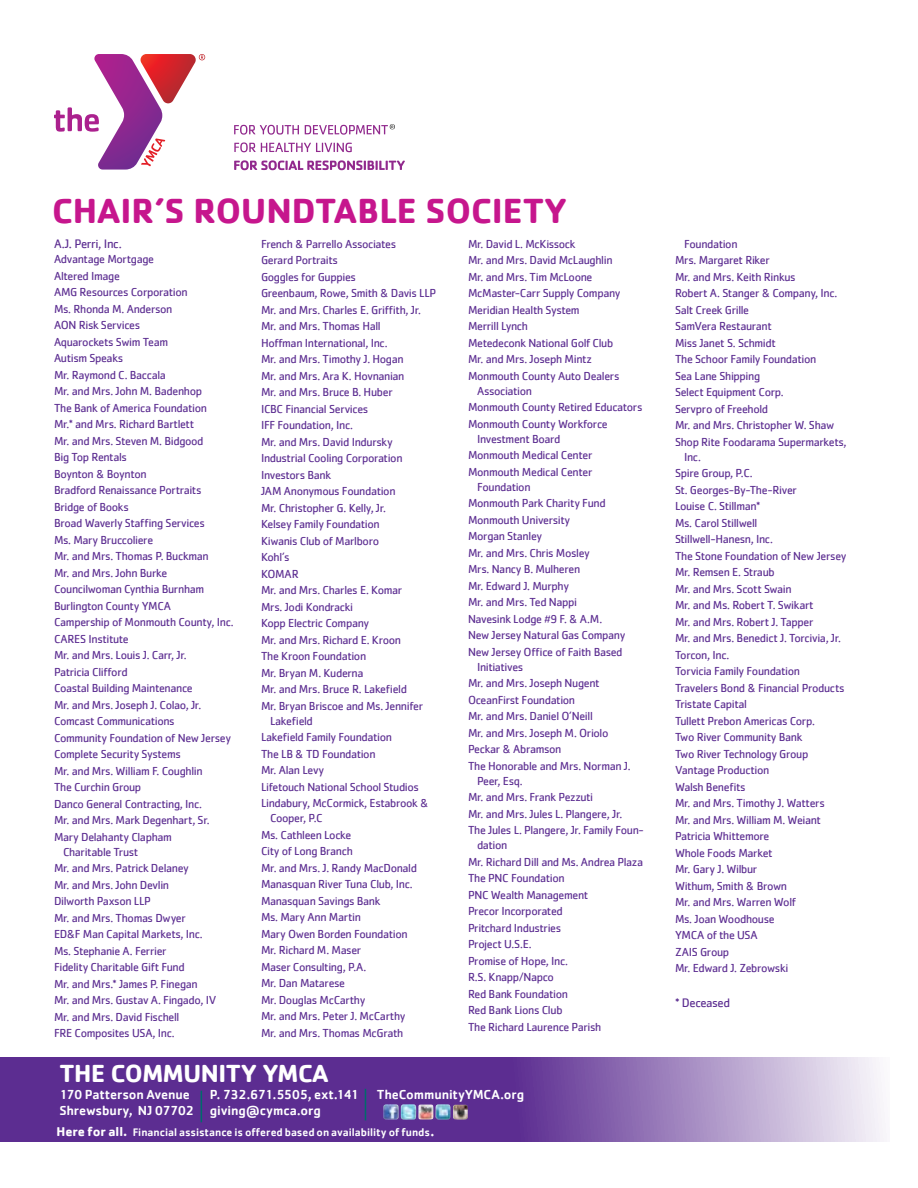
<style>
.page{position:relative;width:918px;height:1188px;background:#fff}
.page>*{position:absolute;margin:0;border:0;box-sizing:border-box;transform-origin:0 0}
.t1{font:700 36px "Cachet";color:#c6168d}
.t2{font:700 25.5px "Cachet";letter-spacing:-.015em;color:#fff}
.t3{font:500 13.5px "Cachet";letter-spacing:-.01em;color:#fff}
.t4{font:500 13.5px "Cachet";letter-spacing:-.045em;color:#fff}
.t5{font:12.75px "Cachet";letter-spacing:-.03em;color:#5c2d91}
.t6{font:12px/16.5px "Cachet";letter-spacing:-.03em;color:#5c2d91}
.t7{font:500 11.25px "Cachet";color:#fff}
.s1{font-weight:700;font-size:13.2px}
.s2{font-size:15px}
</style>
<div class="page">
<svg style="left:0;top:1057px;width:884px;height:85px;fill:#5c2d91"></svg>
<hr style="left:201px;top:1091px;width:1px;height:31px;background:#006b6b">
<hr style="left:365px;top:1089px;width:1px;height:31px;background:#006b6b">
<img style="left:383px;top:1104px;width:85px;height:16px">
<img style="left:234px;top:124px;width:171px;height:47px">
<img style="left:240px;top:125px;width:144px;height:10px">
<img style="left:240px;top:142px;width:112px;height:10px">
<img style="left:240px;top:160px;width:122px;height:10px">
<svg style="left:390px;top:124px;width:5px;height:5px"></svg>
<svg style="left:54px;top:54px;width:151px;height:116px"></svg>
<h1 class="t1" style="left:52px;top:188px;width:516px">CHAIR’S ROUNDTABLE SOCIETY</h1>
<p class="t5" style="left:54px;top:237px;width:69px">A.J. Perri, Inc.</p>
<p class="t6" style="left:54px;top:251px;width:181px">Advantage Mortgage<br>Altered Image<br>AMG Resources Corporation<br>Ms. Rhonda M. Anderson<br>AON Risk Services<br>Aquarockets Swim Team<br>Autism Speaks<br>Mr. Raymond C. Baccala<br>Mr. and Mrs. John M. Badenhop<br>The Bank of America Foundation<br>Mr.* and Mrs. Richard Bartlett<br>Mr. and Mrs. Steven M. Bidgood<br>Big Top Rentals<br>Boynton &amp; Boynton<br>Bradford Renaissance Portraits<br>Bridge of Books<br>Broad Waverly Staffing Services<br>Ms. Mary Bruccoliere<br>Mr. and Mrs. Thomas P. Buckman<br>Mr. and Mrs. John Burke<br>Councilwoman Cynthia Burnham<br>Burlington County YMCA<br>Campership of Monmouth County, Inc.<br>CARES Institute<br>Mr. and Mrs. Louis J. Carr, Jr.<br>Patricia Clifford<br>Coastal Building Maintenance<br>Mr. and Mrs. Joseph J. Colao, Jr.<br>Comcast Communications<br>Community Foundation of New Jersey<br>Complete Security Systems<br>Mr. and Mrs. William F. Coughlin<br>The Curchin Group<br>Danco General Contracting, Inc.<br>Mr. and Mrs. Mark Degenhart, Sr.<br>Mary Delahanty Clapham</p>
<p class="t6" style="left:54px;top:843px;width:164px;text-indent:9px">Charitable Trust<br>Mr. and Mrs. Patrick Delaney<br>Mr. and Mrs. John Devlin<br>Dilworth Paxson LLP<br>Mr. and Mrs. Thomas Dwyer<br>ED&amp;F Man Capital Markets, Inc.<br>Ms. Stephanie A. Ferrier<br>Fidelity Charitable Gift Fund<br>Mr. and Mrs.* James P. Finegan<br>Mr. and Mrs. Gustav A. Fingado, IV<br>Mr. and Mrs. David Fischell<br>FRE Composites USA, Inc.</p>
<p class="t6" style="left:261px;top:235px;width:177px">French &amp; Parrello Associates<br>Gerard Portraits<br>Goggles for Guppies<br>Greenbaum, Rowe, Smith &amp; Davis LLP<br>Mr. and Mrs. Charles E. Griffith, Jr.<br>Mr. and Mrs. Thomas Hall<br>Hoffman International, Inc.<br>Mr. and Mrs. Timothy J. Hogan<br>Mr. and Mrs. Ara K. Hovnanian<br>Mr. and Mrs. Bruce B. Huber<br>ICBC Financial Services<br>IFF Foundation, Inc.<br>Mr. and Mrs. David Indursky<br>Industrial Cooling Corporation<br>Investors Bank<br>JAM Anonymous Foundation<br>Mr. Christopher G. Kelly, Jr.<br>Kelsey Family Foundation<br>Kiwanis Club of Marlboro<br>Kohl’s<br>KOMAR<br>Mr. and Mrs. Charles E. Komar<br>Mrs. Jodi Kondracki<br>Kopp Electric Company<br>Mr. and Mrs. Richard E. Kroon<br>The Kroon Foundation<br>Mr. Bryan M. Kuderna<br>Mr. and Mrs. Bruce R. Lakefield<br>Mr. Bryan Briscoe and Ms. Jennifer</p>
<p class="t6" style="left:261px;top:712px;width:169px;text-indent:9px">Lakefield<br>Lakefield Family Foundation<br>The LB &amp; TD Foundation<br>Mr. Alan Levy<br>Lifetouch National School Studios<br>Lindabury, McCormick, Estabrook &amp;</p>
<p class="t6" style="left:261px;top:810px;width:157px;text-indent:9px">Cooper, P.C<br>Ms. Cathleen Locke<br>City of Long Branch<br>Mr. and Mrs. J. Randy MacDonald<br>Manasquan River Tuna Club, Inc.<br>Manasquan Savings Bank<br>Ms. Mary Ann Martin<br>Mary Owen Borden Foundation<br>Mr. Richard M. Maser<br>Maser Consulting, P.A.<br>Mr. Dan Matarese<br>Mr. Douglas McCarthy<br>Mr. and Mrs. Peter J. McCarthy<br>Mr. and Mrs. Thomas McGrath</p>
<p class="t6" style="left:468px;top:235px;width:154px">Mr. David L. McKissock<br>Mr. and Mrs. David McLaughlin<br>Mr. and Mrs. Tim McLoone<br>McMaster-Carr Supply Company<br>Meridian Health System<br>Merrill Lynch<br>Metedeconk National Golf Club<br>Mr. and Mrs. Joseph Mintz<br>Monmouth County Auto Dealers</p>
<p class="t6" style="left:468px;top:382px;width:176px;text-indent:9px">Association<br>Monmouth County Retired Educators<br>Monmouth County Workforce</p>
<p class="t6" style="left:468px;top:430px;width:126px;text-indent:9px">Investment Board<br>Monmouth Medical Center<br>Monmouth Medical Center</p>
<p class="t6" style="left:468px;top:478px;width:159px;text-indent:9px">Foundation<br>Monmouth Park Charity Fund<br>Monmouth University<br>Morgan Stanley<br>Mr. and Mrs. Chris Mosley<br>Mrs. Nancy B. Mulheren<br>Mr. Edward J. Murphy<br>Mr. and Mrs. Ted Nappi<br>Navesink Lodge #9 F. &amp; A.M.<br>New Jersey Natural Gas Company<br>New Jersey Office of Faith Based</p>
<p class="t6" style="left:468px;top:658px;width:164px;text-indent:9px">Initiatives<br>Mr. and Mrs. Joseph Nugent<br>OceanFirst Foundation<br>Mr. and Mrs. Daniel O’Neill<br>Mr. and Mrs. Joseph M. Oriolo<br>Peckar &amp; Abramson<br>The Honorable and Mrs. Norman J.</p>
<p class="t6" style="left:468px;top:772px;width:178px;text-indent:9px">Peer, Esq.<br>Mr. and Mrs. Frank Pezzuti<br>Mr. and Mrs. Jules L. Plangere, Jr.<br>The Jules L. Plangere, Jr. Family Foun-</p>
<p class="t6" style="left:468px;top:837px;width:177px;text-indent:9px">dation<br>Mr. Richard Dill and Ms. Andrea Plaza<br>The PNC Foundation<br>PNC Wealth Management<br>Precor Incorporated<br>Pritchard Industries<br>Project U.S.E.<br>Promise of Hope, Inc.<br>R.S. Knapp/Napco<br>Red Bank Foundation<br>Red Bank Lions Club<br>The Richard Laurence Parish</p>
<h2 class="t2" style="left:59px;top:1057px;width:271px">THE COMMUNITY YMCA</h2>
<p class="t3" style="left:59px;top:1086px;width:132px">170 Patterson Avenue</p>
<p class="t4" style="left:210px;top:1086px;width:151px">P. 732.671.5505, ext.141</p>
<p class="t3" style="left:377px;top:1086px;width:149px">TheCommunityYMCA.org</p>
<p class="t3" style="left:59px;top:1103px;width:263px">Shrewsbury, NJ 07702 giving@cymca.org</p>
<p class="t7" style="left:56px;top:1126px;width:380px"><span class="s1">Here for all.</span> Financial assistance is offered based on availability of funds<span class="s2">.</span></p>
<p class="t6" style="left:675px;top:235px;width:173px;text-indent:9px">Foundation<br>Mrs. Margaret Riker<br>Mr. and Mrs. Keith Rinkus<br>Robert A. Stanger &amp; Company, Inc.<br>Salt Creek Grille<br>SamVera Restaurant<br>Miss Janet S. Schmidt<br>The Schoor Family Foundation<br>Sea Lane Shipping<br>Select Equipment Corp.<br>Servpro of Freehold<br>Mr. and Mrs. Christopher W. Shaw<br>Shop Rite Foodarama Supermarkets,</p>
<p class="t6" style="left:675px;top:448px;width:173px;text-indent:9px">Inc.<br>Spire Group, P.C.<br>St. Georges-By-The-River<br>Louise C. Stillman*<br>Ms. Carol Stillwell<br>Stillwell-Hanesn, Inc.<br>The Stone Foundation of New Jersey<br>Mr. Remsen E. Straub<br>Mr. and Mrs. Scott Swain<br>Mr. and Ms. Robert T. Swikart<br>Mr. and Mrs. Robert J. Tapper<br>Mr. and Mrs. Benedict J. Torcivia, Jr.<br>Torcon, Inc.<br>Torvicia Family Foundation<br>Travelers Bond &amp; Financial Products<br>Tristate Capital<br>Tullett Prebon Americas Corp.<br>Two River Community Bank<br>Two River Technology Group<br>Vantage Production<br>Walsh Benefits<br>Mr. and Mrs. Timothy J. Watters<br>Mr. and Mrs. William M. Weiant<br>Patricia Whittemore<br>Whole Foods Market<br>Mr. Gary J. Wilbur<br>Withum, Smith &amp; Brown<br>Mr. and Mrs. Warren Wolf<br>Ms. Joan Woodhouse<br>YMCA of the USA<br>ZAIS Group<br>Mr. Edward J. Zebrowski</p>
<p class="t5" style="left:675px;top:995px;width:57px">* Deceased</p>
</div>
